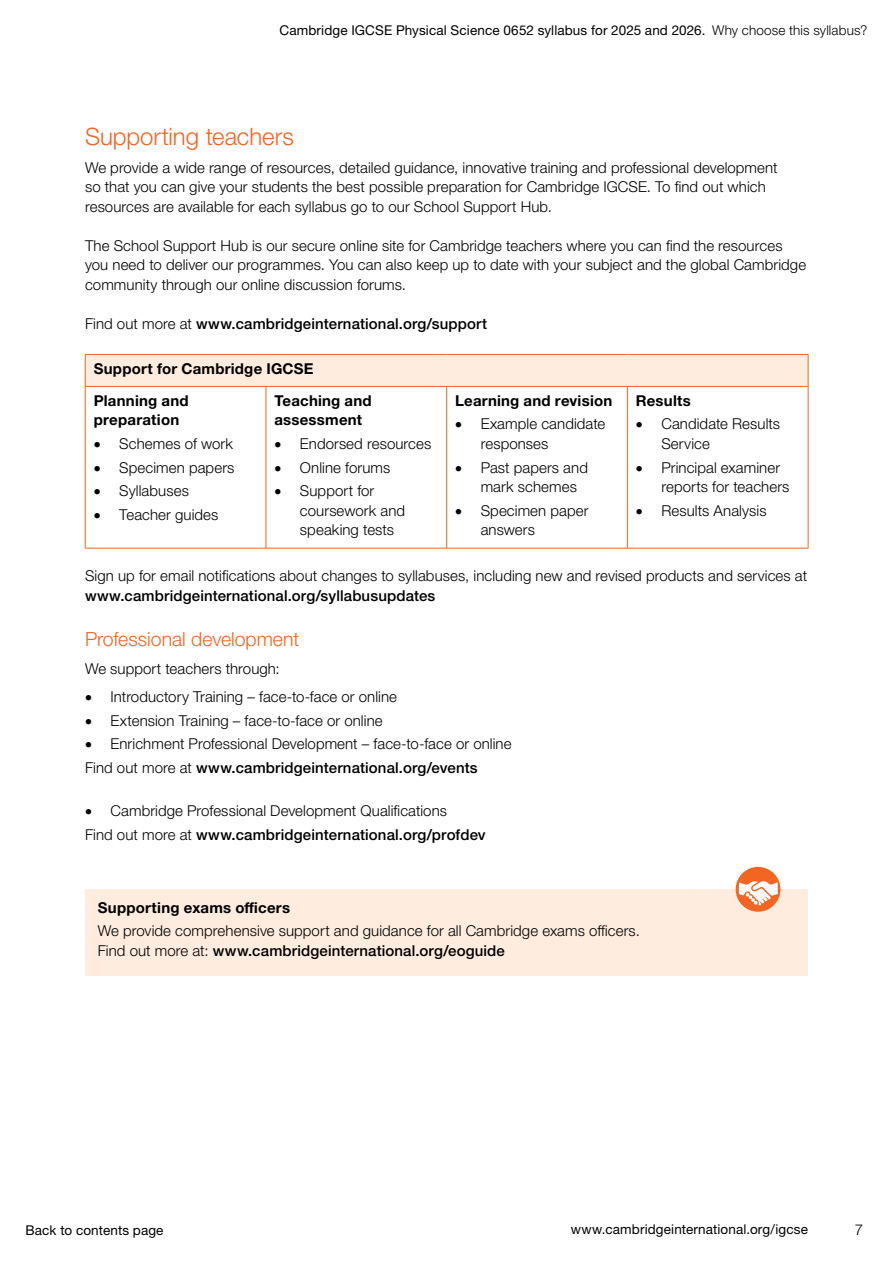
<style>
.page{position:relative;width:893px;height:1263px;background:#fff}
.page>*{position:absolute;margin:0;border:0;box-sizing:border-box;transform-origin:0 0}
.H2_non_content{font:300 24px "Helvetica Neue LTW1 G";letter-spacing:-.005em;color:#f26522}
.H3a_Sub_Heading_colo{font:300 19.5px "Helvetica Neue LTW1 G";color:#f26522}
.Body_text{font:300 15px/19.5px "Helvetica Neue LTW1 G";letter-spacing:.005em;color:#000}
.Bulleted_list_body_t{font:300 15px/19.5px "Helvetica Neue LTW1 G";letter-spacing:.005em;color:#000}
.numbered_list_body_t{font:500 15px "Helvetica Neue LTW1 G";letter-spacing:.01em;color:#000}
.Body_text__no_space{font:700 15px/19.5px "Helvetica Neue LTW1 G";letter-spacing:.015em;color:#000}
.Body_text-2{font:500 15px "Helvetica Neue LTW1 G";letter-spacing:.01em;color:#000}
.First_para_before_bu{font:300 15px "Helvetica Neue LTW1 G";letter-spacing:.005em;color:#000}
.Table_header_row{font:700 15px "Helvetica Neue LTW1 G";letter-spacing:.015em;color:#000}
.First_para_before_bu-2{font:700 15px "Helvetica Neue LTW1 G";letter-spacing:.015em;color:#000}
.t1{font:13.5px "Helvetica Neue LTW1 G";letter-spacing:.01em;color:#000}
.s1{font-weight:300}
.s2{font-weight:500}
</style>
<div class="page">
<div style="left:85px;top:354px;width:723px;height:32px;background:#feecdf"></div>
<hr style="left:808px;top:355px;width:1px;height:31px;background:#f26522">
<hr style="left:266px;top:387px;width:1px;height:161px;background:#f26522">
<hr style="left:446px;top:387px;width:1px;height:161px;background:#f26522">
<hr style="left:627px;top:387px;width:1px;height:161px;background:#f26522">
<hr style="left:85px;top:354px;width:181px;height:1px;background:#f26522">
<hr style="left:85px;top:355px;width:1px;height:31px;background:#f26522">
<hr style="left:266px;top:354px;width:181px;height:1px;background:#f26522">
<hr style="left:447px;top:354px;width:180px;height:1px;background:#f26522">
<hr style="left:627px;top:354px;width:181px;height:1px;background:#f26522">
<hr style="left:85px;top:386px;width:181px;height:1px;background:#f26522">
<hr style="left:85px;top:387px;width:1px;height:161px;background:#f26522">
<hr style="left:266px;top:386px;width:181px;height:1px;background:#f26522">
<hr style="left:447px;top:386px;width:180px;height:1px;background:#f26522">
<hr style="left:627px;top:386px;width:181px;height:1px;background:#f26522">
<hr style="left:808px;top:387px;width:1px;height:161px;background:#f26522">
<hr style="left:85px;top:548px;width:181px;height:1px;background:#f26522">
<hr style="left:266px;top:548px;width:181px;height:1px;background:#f26522">
<hr style="left:447px;top:548px;width:180px;height:1px;background:#f26522">
<hr style="left:627px;top:548px;width:181px;height:1px;background:#f26522">
<div style="left:85px;top:889px;width:723px;height:87px;background:#feecdf"></div>
<div style="left:736px;top:867px;width:44px;height:45px;background:#f26522;border-radius:50%"></div>
<svg style="left:739px;top:881px;width:39px;height:26px"></svg>
<p class="t1" style="left:280px;top:22px;width:589px">Cambridge IGCSE Physical Science 0652 syllabus for 2025 and 2026. <span class="s1">Why choose this syllabus?</span></p>
<h2 class="H2_non_content" style="left:85px;top:121px;width:210px">Supporting teachers</h2>
<p class="Body_text" style="left:85px;top:158px;width:694px">We provide a wide range of resources, detailed guidance, innovative training and professional development so that you can give your students the best possible preparation for Cambridge IGCSE. To find out which resources are available for each syllabus go to our School Support Hub.</p>
<p class="Body_text" style="left:85px;top:236px;width:723px">The School Support Hub is our secure online site for Cambridge teachers where you can find the resources you need to deliver our programmes. You can also keep up to date with your subject and the global Cambridge community through our online discussion forums.</p>
<p class="Body_text-2" style="left:85px;top:314px;width:403px"><span class="s1">Find out more at</span> www.cambridgeinternational.org/support</p>
<p class="Table_header_row" style="left:94px;top:359px;width:221px">Support for Cambridge IGCSE</p>
<p class="Body_text__no_space" style="left:94px;top:390px;width:96px">Planning and preparation</p>
<p class="Bulleted_list_body_t" style="left:94px;top:434px;width:141px">• Schemes of work</p>
<p class="Bulleted_list_body_t" style="left:94px;top:457px;width:142px">• Specimen papers</p>
<p class="Bulleted_list_body_t" style="left:94px;top:481px;width:97px">• Syllabuses</p>
<p class="Bulleted_list_body_t" style="left:94px;top:505px;width:126px">• Teacher guides</p>
<p class="Body_text__no_space" style="left:274px;top:390px;width:99px">Teaching and assessment</p>
<p class="Bulleted_list_body_t" style="left:274px;top:434px;width:158px">• Endorsed resources</p>
<p class="Bulleted_list_body_t" style="left:274px;top:457px;width:117px">• Online forums</p>
<p class="Bulleted_list_body_t" style="left:300px;top:481px;width:107px;text-indent:-26px">• Support for coursework and speaking tests</p>
<p class="Body_text__no_space" style="left:455px;top:390px;width:159px">Learning and revision</p>
<p class="Bulleted_list_body_t" style="left:481px;top:414px;width:126px;text-indent:-26px">• Example candidate responses</p>
<p class="Bulleted_list_body_t" style="left:481px;top:457px;width:109px;text-indent:-26px">• Past papers and mark schemes</p>
<p class="Bulleted_list_body_t" style="left:481px;top:501px;width:109px;text-indent:-26px">• Specimen paper answers</p>
<p class="Body_text__no_space" style="left:636px;top:390px;width:56px">Results</p>
<p class="Bulleted_list_body_t" style="left:661px;top:414px;width:120px;text-indent:-26px">• Candidate Results<br>Service</p>
<p class="Bulleted_list_body_t" style="left:661px;top:457px;width:130px;text-indent:-26px">• Principal examiner reports for teachers</p>
<p class="Bulleted_list_body_t" style="left:636px;top:501px;width:132px">• Results Analysis</p>
<p class="Body_text" style="left:85px;top:566px;width:724px">Sign up for email notifications about changes to syllabuses, including new and revised products and services at <span class="s2">www.cambridgeinternational.org/syllabusupdates</span></p>
<h3 class="H3a_Sub_Heading_colo" style="left:85px;top:627px;width:216px">Professional development</h3>
<p class="First_para_before_bu" style="left:85px;top:659px;width:196px">We support teachers through:</p>
<p class="Bulleted_list_body_t" style="left:85px;top:687px;width:314px">• Introductory Training – face-to-face or online</p>
<p class="Bulleted_list_body_t" style="left:85px;top:710px;width:299px">• Extension Training – face-to-face or online</p>
<p class="Bulleted_list_body_t" style="left:85px;top:734px;width:428px">• Enrichment Professional Development – face-to-face or online</p>
<p class="numbered_list_body_t" style="left:85px;top:759px;width:394px"><span class="s1">Find out more at</span> www.cambridgeinternational.org/events</p>
<p class="Bulleted_list_body_t" style="left:85px;top:801px;width:363px">• Cambridge Professional Development Qualifications</p>
<p class="numbered_list_body_t" style="left:85px;top:826px;width:402px"><span class="s1">Find out more at</span> www.cambridgeinternational.org/profdev</p>
<p class="First_para_before_bu-2" style="left:98px;top:898px;width:194px">Supporting exams officers</p>
<p class="Body_text" style="left:98px;top:921px;width:544px">We provide comprehensive support and guidance for all Cambridge exams officers.<br>Find out more at: <span class="s2">www.cambridgeinternational.org/eoguide</span></p>
<p class="t1" style="left:26px;top:1222px;width:140px">Back to contents page</p>
<p class="t1" style="left:571px;top:1221px;width:239px">www.cambridgeinternational.org/igcse</p>
<p class="Body_text" style="left:855px;top:1220px;width:10px">7</p>
</div>
